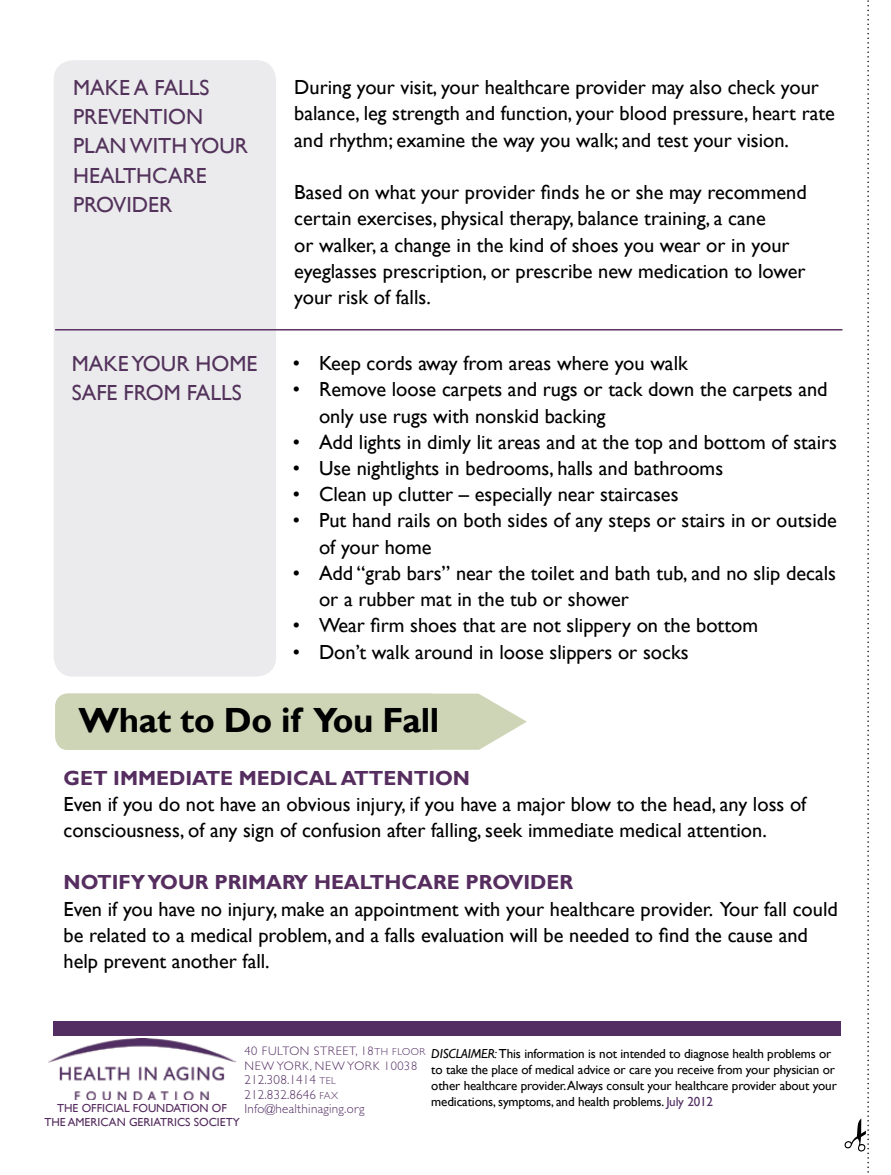
<style>
.page{position:relative;width:891px;height:1175px;background:#fff}
.page>*{position:absolute;margin:0;border:0;box-sizing:border-box;transform-origin:0 0}
.t1{font:700 34.95px "Gill Sans";letter-spacing:-.01em;color:#000}
.t2{font:21.9px/29.1px "Gill Sans";color:#53325b}
.t3{font:20.4px/26.2px "Gill Sans";color:#000}
.t4{font:700 20.4px "Gill Sans";color:#562d5f}
.t5{font:13.05px/16px "Gill Sans";letter-spacing:-.01em;color:#000}
.t6{font:300 13.05px/14.5px "Gill Sans MT Pro";letter-spacing:.01em;color:#532e63}
.t7{font:300 12.3px/14.5px "Gill Sans MT Pro";letter-spacing:.05em;color:#532e63}
.t8{font:11.7px/14px "Gill Sans";color:#562d5f;text-align:center}
.s1{font-size:10.2px}
.s2{font-style:italic}
.s3{color:#532e63}
</style>
<div class="page">
<svg style="left:844px;top:0;width:25px;height:1173px"></svg>
<div style="left:54px;top:60px;width:222px;height:616px;background:#ebebed;border-radius:20px"></div>
<hr style="left:55px;top:329px;width:787px;height:1px;background:#562d5f">
<div style="left:53px;top:1021px;width:787px;height:15px;background:#532e63"></div>
<svg style="left:56px;top:693px;width:471px;height:56px"></svg>
<div style="left:55px;top:693px;width:388px;height:56px;background:#ced5b7;border-radius:13px"></div>
<img style="left:49px;top:1038px;width:186px;height:61px">
<p class="t2" style="left:73px;top:74px;width:176px">make a falls prevention plan with your healthcare provider</p>
<p class="t3" style="left:294px;top:75px;width:542px">during your visit, your healthcare provider may also check your balance, leg strength and function, your blood pressure, heart rate and rhythm; examine the way you walk; and test your vision.</p>
<p class="t3" style="left:294px;top:179px;width:514px">Based on what your provider finds he or she may recommend certain exercises, physical therapy, balance training, a cane<br>or walker, a change in the kind of shoes you wear or in your eyeglasses prescription, or prescribe new medication to lower your risk of falls.</p>
<p class="t2" style="left:72px;top:350px;width:187px">make your home safe from falls</p>
<p class="t3" style="left:293px;top:350px;width:397px">• keep cords away from areas where you walk</p>
<p class="t3" style="left:319px;top:377px;width:510px;text-indent:-26px">• remove loose carpets and rugs or tack down the carpets and only use rugs with nonskid backing</p>
<p class="t3" style="left:293px;top:429px;width:546px">• add lights in dimly lit areas and at the top and bottom of stairs</p>
<p class="t3" style="left:293px;top:455px;width:432px">• use nightlights in bedrooms, halls and bathrooms</p>
<p class="t3" style="left:293px;top:481px;width:387px">• clean up clutter – especially near staircases</p>
<p class="t3" style="left:319px;top:508px;width:519px;text-indent:-26px">• put hand rails on both sides of any steps or stairs in or outside of your home</p>
<p class="t3" style="left:319px;top:560px;width:519px;text-indent:-26px">• add “grab bars” near the toilet and bath tub, and no slip decals or a rubber mat in the tub or shower</p>
<p class="t3" style="left:293px;top:612px;width:467px">• Wear firm shoes that are not slippery on the bottom</p>
<p class="t3" style="left:293px;top:639px;width:397px">• don’t walk around in loose slippers or socks</p>
<h1 class="t1" style="left:78px;top:699px;width:362px">WHAT TO DO IF YOU FALL</h1>
<p class="t4" style="left:64px;top:765px;width:408px">GET IMMEDIATE MEDICAL ATTENTION</p>
<p class="t3" style="left:64px;top:791px;width:745px">even if you do not have an obvious injury, if you have a major blow to the head, any loss of consciousness, of any sign of confusion after falling, seek immediate medical attention.</p>
<p class="t4" style="left:64px;top:870px;width:511px">NOTIFY YOUR PRIMARY HEALTHCARE PROVIDER</p>
<p class="t3" style="left:64px;top:896px;width:776px">even if you have no injury, make an appointment with your healthcare provider. your fall could be related to a medical problem, and a falls evaluation will be needed to find the cause and help prevent another fall.</p>
<p class="t7" style="left:244px;top:1043px;width:182px">40 FULTON STREET, 18<span class="s1">TH FLOOR<br></span>NEW YORK, NEW YORK 10038</p>
<p class="t6" style="left:244px;top:1072px;width:122px">212.308.1414 <span class="s1">TEL<br></span>212.832.8646 <span class="s1">FAX<br></span>INFO@HEALTHINAGING.ORG</p>
<p class="t5" style="left:431px;top:1045px;width:407px"><span class="s2">DISCLAIMER:</span>this information is not intended to diagnose health problems or to take the place of medical advice or care you receive from your physician or other healthcare provider.always consult your healthcare provider about your medications, symptoms, and health problems. <span class="s3">July 2012</span></p>
<p class="t8" style="left:44px;top:1101px;width:197px">the official foundation of<br>the american Geriatrics society</p>
</div>
